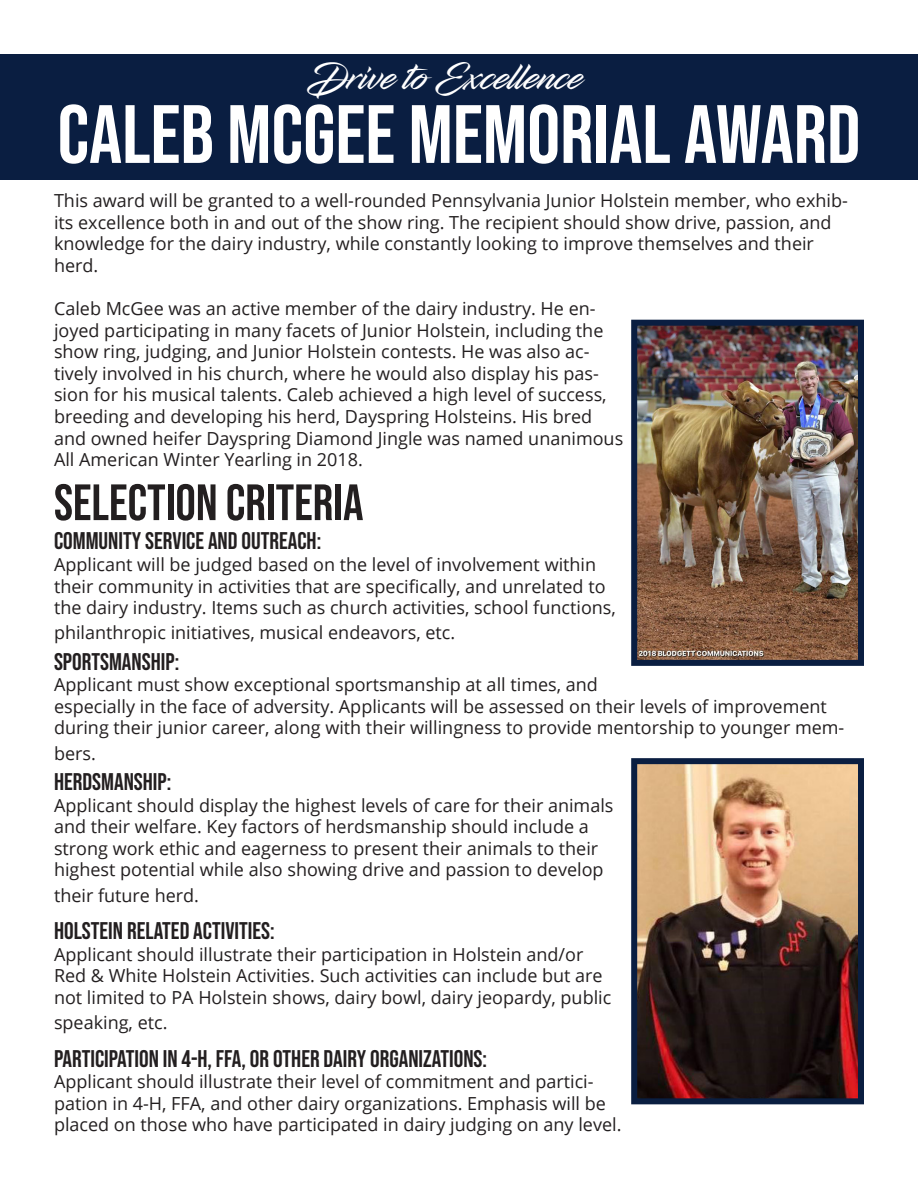
<style>
.page{position:relative;width:918px;height:1188px;background:#fff}
.page>*{position:absolute;margin:0;border:0;box-sizing:border-box;transform-origin:0 0}
.t1{font:82.5px "Bebas Neue";color:#fff}
.t2{font:51px "Bebas Neue";color:#231f20}
.t3{font:37.5px "Infinite Stroke";color:#fff}
.t4{font:24px "Bebas Neue";color:#231f20}
.t5{font:18px/21.6px "Open Sans";color:#231f20}
</style>
<div class="page">
<div style="left:0;top:54px;width:918px;height:125px;background:#0a1e41"></div>
<img style="left:638px;top:327px;width:219px;height:332px">
<div style="left:631px;top:320px;width:233px;height:346px;border:6px solid #0a1e41"></div>
<img style="left:638px;top:765px;width:219px;height:332px">
<div style="left:631px;top:758px;width:233px;height:346px;border:6px solid #0a1e41"></div>
<p class="t3" style="left:311px;top:54px;width:275px">Drive to Excellence</p>
<p class="t1" style="left:57px;top:88px;width:805px">CALEB MCGEE MEMORIAL AWARD</p>
<p class="t5" style="left:54px;top:189px;width:795px">This award will be granted to a well-rounded Pennsylvania Junior Holstein member, who exhib&shy;its excellence both in and out of the show ring. The recipient should show drive, passion, and knowledge for the dairy industry, while constantly looking to improve themselves and their herd.</p>
<p class="t5" style="left:54px;top:297px;width:571px">Caleb McGee was an active member of the dairy industry. He en&shy;joyed participating in many facets of Junior Holstein, including the show ring, judging, and Junior Holstein contests. He was also ac&shy;tively involved in his church, where he would also display his pas&shy;sion for his musical talents. Caleb achieved a high level of success, breeding and developing his herd, Dayspring Holsteins. His bred and owned heifer Dayspring Diamond Jingle was named unanimous All American Winter Yearling in 2018.</p>
<p class="t2" style="left:54px;top:474px;width:311px">SELECTION CRITERIA</p>
<p class="t4" style="left:54px;top:527px;width:269px">COMMUNITY SERVICE AND OUTREACH:</p>
<p class="t5" style="left:54px;top:553px;width:563px">Applicant will be judged based on the level of involvement within their community in activities that are specifically, and unrelated to the dairy industry. Items such as church activities, school functions,</p>
<p class="t5" style="left:54px;top:622px;width:403px">philanthropic initiatives, musical endeavors, etc.</p>
<p class="t4" style="left:54px;top:648px;width:127px">SPORTSMANSHIP:</p>
<p class="t5" style="left:54px;top:673px;width:792px">Applicant must show exceptional sportsmanship at all times, and<br>especially in the face of adversity. Applicants will be assessed on their levels of improvement during their junior career, along with their willingness to provide mentorship to younger mem-</p>
<p class="t5" style="left:54px;top:742px;width:43px">bers.</p>
<p class="t4" style="left:54px;top:768px;width:119px">HERDSMANSHIP:</p>
<p class="t5" style="left:54px;top:794px;width:561px">Applicant should display the highest levels of care for their animals and their welfare. Key factors of herdsmanship should include a strong work ethic and eagerness to present their animals to their highest potential while also showing drive and passion to develop</p>
<p class="t5" style="left:54px;top:884px;width:147px">their future herd.</p>
<p class="t4" style="left:54px;top:917px;width:222px">HOLSTEIN RELATED ACTIVITIES:</p>
<p class="t5" style="left:54px;top:943px;width:559px">Applicant should illustrate their participation in Holstein and/or<br>Red &amp; White Holstein Activities. Such activities can include but are not limited to PA Holstein shows, dairy bowl, dairy jeopardy, public</p>
<p class="t5" style="left:54px;top:1011px;width:115px">speaking, etc.</p>
<p class="t4" style="left:54px;top:1045px;width:435px">PARTICIPATION IN 4-H, FFA, OR OTHER DAIRY ORGANIZATIONS:</p>
<p class="t5" style="left:54px;top:1070px;width:569px">Applicant should illustrate their level of commitment and partici&shy;pation in 4-H, FFA, and other dairy organizations. Emphasis will be placed on those who have participated in dairy judging on any level.</p>
</div>
